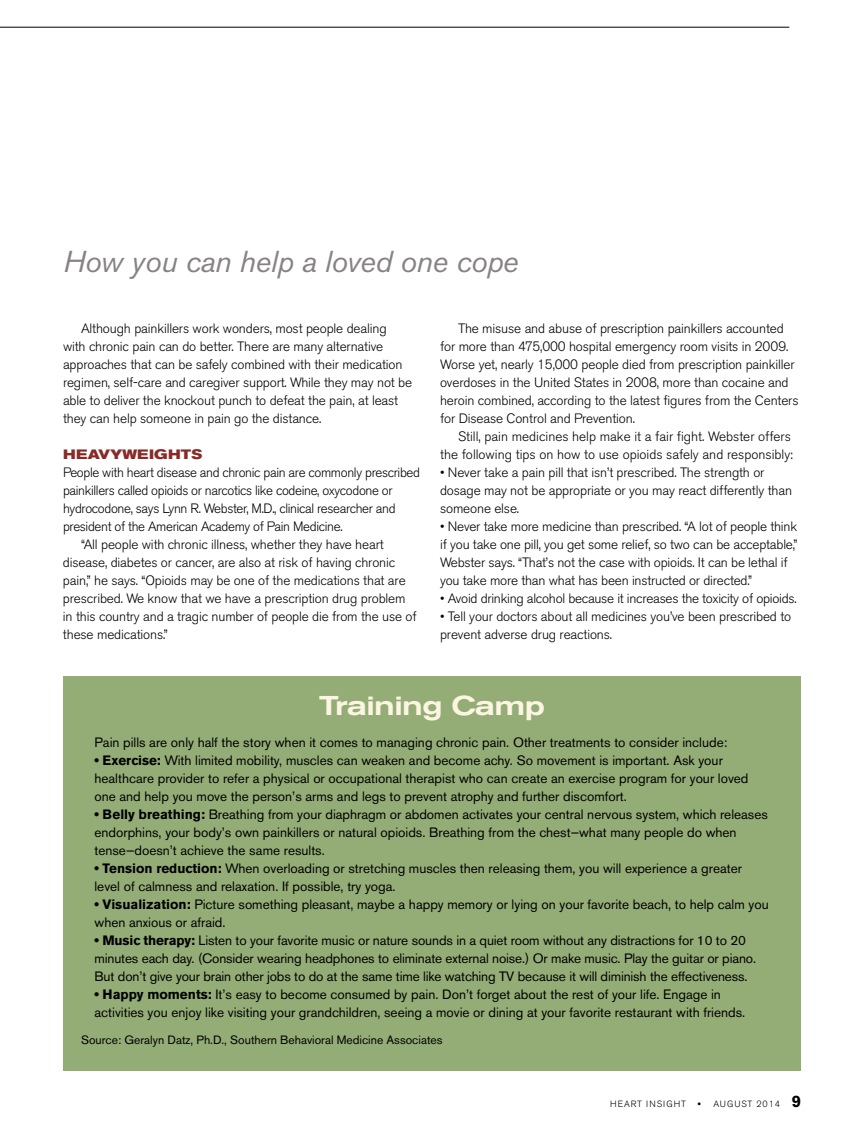
<style>
.page{position:relative;width:864px;height:1134px;background:#fff}
.page>*{position:absolute;margin:0;border:0;box-sizing:border-box;transform-origin:0 0}
.t1{font:italic 30px "Akzidenz Grotesk BE";letter-spacing:-.01em;color:#878382}
.t2{font:500 expanded 27px "Akzidenz Grotesk BE";letter-spacing:-.025em;color:#fcf5e2}
.t3{font:300 13.5px/18px "Akzidenz Grotesk BE";letter-spacing:-.01em;color:#000}
.t4{font:13.5px/18px "Akzidenz Grotesk BE";color:#000}
.t5{font:700 expanded 13.5px "Akzidenz Grotesk BE";letter-spacing:.025em;color:#892a28}
.t6{font:12px "Akzidenz Grotesk BE";color:#000}
.t7{font:300 9px "Akzidenz Grotesk BE";letter-spacing:.09em;color:#000}
.s1{font-weight:700}
.s2{font-weight:700;font-size:16.5px}
</style>
<div class="page">
<hr style="left:0;top:27px;width:789px;height:1px;background:#000">
<div style="left:63px;top:677px;width:738px;height:394px;background:#94ad77"></div>
<h1 class="t1" style="left:63px;top:244px;width:457px">How you can help a loved one cope</h1>
<p class="t3" style="left:63px;top:320px;width:351px;text-indent:18px">Although painkillers work wonders, most people dealing with chronic pain can do better. There are many alternative approaches that can be safely combined with their medication regimen, self-care and caregiver support. While they may not be able to deliver the knockout punch to defeat the pain, at least they can help someone in pain go the distance.</p>
<p class="t5" style="left:63px;top:446px;width:141px">HEAVYWEIGHTS</p>
<p class="t3" style="left:63px;top:464px;width:359px">People with heart disease and chronic pain are commonly prescribed</p>
<p class="t3" style="left:63px;top:482px;width:331px">painkillers called opioids or narcotics like codeine, oxycodone or</p>
<p class="t3" style="left:63px;top:500px;width:334px">hydrocodone, says Lynn R. Webster, M.D., clinical researcher and</p>
<p class="t3" style="left:63px;top:518px;width:281px">president of the American Academy of Pain Medicine.</p>
<p class="t3" style="left:81px;top:536px;width:304px">“All people with chronic illness, whether they have heart</p>
<p class="t3" style="left:63px;top:554px;width:334px">disease, diabetes or cancer, are also at risk of having chronic</p>
<p class="t3" style="left:63px;top:572px;width:344px">pain,” he says. “Opioids may be one of the medications that are</p>
<p class="t3" style="left:63px;top:590px;width:344px">prescribed. We know that we have a prescription drug problem</p>
<p class="t3" style="left:63px;top:608px;width:355px">in this country and a tragic number of people die from the use of</p>
<p class="t3" style="left:63px;top:626px;width:106px">these medications.”</p>
<p class="t3" style="left:440px;top:320px;width:360px;text-indent:18px">The misuse and abuse of prescription painkillers accounted for more than 475,000 hospital emergency room visits in 2009.<br>Worse yet, nearly 15,000 people died from prescription painkiller overdoses in the U nited States in 2008, more than cocaine and heroin combined, according to the latest figures from the Centers for Disease Control and Prevention.</p>
<p class="t3" style="left:440px;top:428px;width:355px;text-align:right">Still, pain medicines help make it a fair fight. Webster offers the following tips on how to use opioids safely and responsibly:</p>
<p class="t3" style="left:440px;top:464px;width:354px">• Never take a pain pill that isn’t prescribed. The strength or dosage may not be appropriate or you may react differently than someone else.</p>
<p class="t3" style="left:440px;top:518px;width:359px">• Never take more medicine than prescribed. “A lot of people think if you take one pill, you get some relief, so two can be acceptable,” Webster says. “That’s not the case with opioids. It can be lethal if you take more than what has been instructed or directed.”</p>
<p class="t3" style="left:440px;top:590px;width:358px">• Avoid drinking alcohol because it increases the toxicity of opioids.</p>
<p class="t3" style="left:440px;top:608px;width:353px">• Tell your doctors about all medicines you’ve been prescribed to prevent adverse drug reactions.</p>
<h2 class="t2" style="left:319px;top:690px;width:227px">Training Camp</h2>
<p class="t4" style="left:94px;top:733px;width:634px">Pain pills are only half the story when it comes to managing chronic pain. Other treatments to consider include:</p>
<p class="t4" style="left:94px;top:751px;width:656px"><span class="s1">• Exercise:</span> With limited mobility, muscles can weaken and become achy. So movement is important. Ask your healthcare provider to refer a physical or occupational therapist who can create an exercise program for your loved one and help you move the person’s arms and legs to prevent atrophy and further discomfort.</p>
<p class="t4" style="left:94px;top:805px;width:675px"><span class="s1">• Belly breathing:</span> Breathing from your diaphragm or abdomen activates your central nervous system, which releases endorphins, your body’s own painkillers or natural opioids. Breathing from the chest—what many people do when tense—doesn’t achieve the same results.</p>
<p class="t4" style="left:94px;top:859px;width:649px"><span class="s1">• Tension reduction:</span> When overloading or stretching muscles then releasing them, you will experience a greater level of calmness and relaxation. If possible, try yoga.</p>
<p class="t4" style="left:94px;top:895px;width:676px"><span class="s1">• Visualization:</span> Picture something pleasant, maybe a happy memory or lying on your favorite beach, to help calm you when anxious or afraid.</p>
<p class="t4" style="left:94px;top:931px;width:663px"><span class="s1">• Music therapy:</span> Listen to your favorite music or nature sounds in a quiet room without any distractions for 10 to 20 minutes each day. (Consider wearing headphones to eliminate external noise.) Or make music. Play the guitar or piano.<br>But don’t give your brain other jobs to do at the same time like watching TV because it will diminish the effectiveness.</p>
<p class="t4" style="left:94px;top:985px;width:652px"><span class="s1">• Happy moments:</span> It’s easy to become consumed by pain. Don’t forget about the rest of your life. Engage in activities you enjoy like visiting your grandchildren, seeing a movie or dining at your favorite restaurant with friends.</p>
<p class="t6" style="left:81px;top:1033px;width:363px">Source: Geralyn Datz, Ph.D., Southern Behavioral Medicine Associates</p>
<p class="t7" style="left:610px;top:1099px;width:42px">h eart insi</p>
<p class="t7" style="left:666px;top:1099px;width:136px">ght <span class="s1">•</span> august 2014 <span class="s2">9</span></p>
</div>
